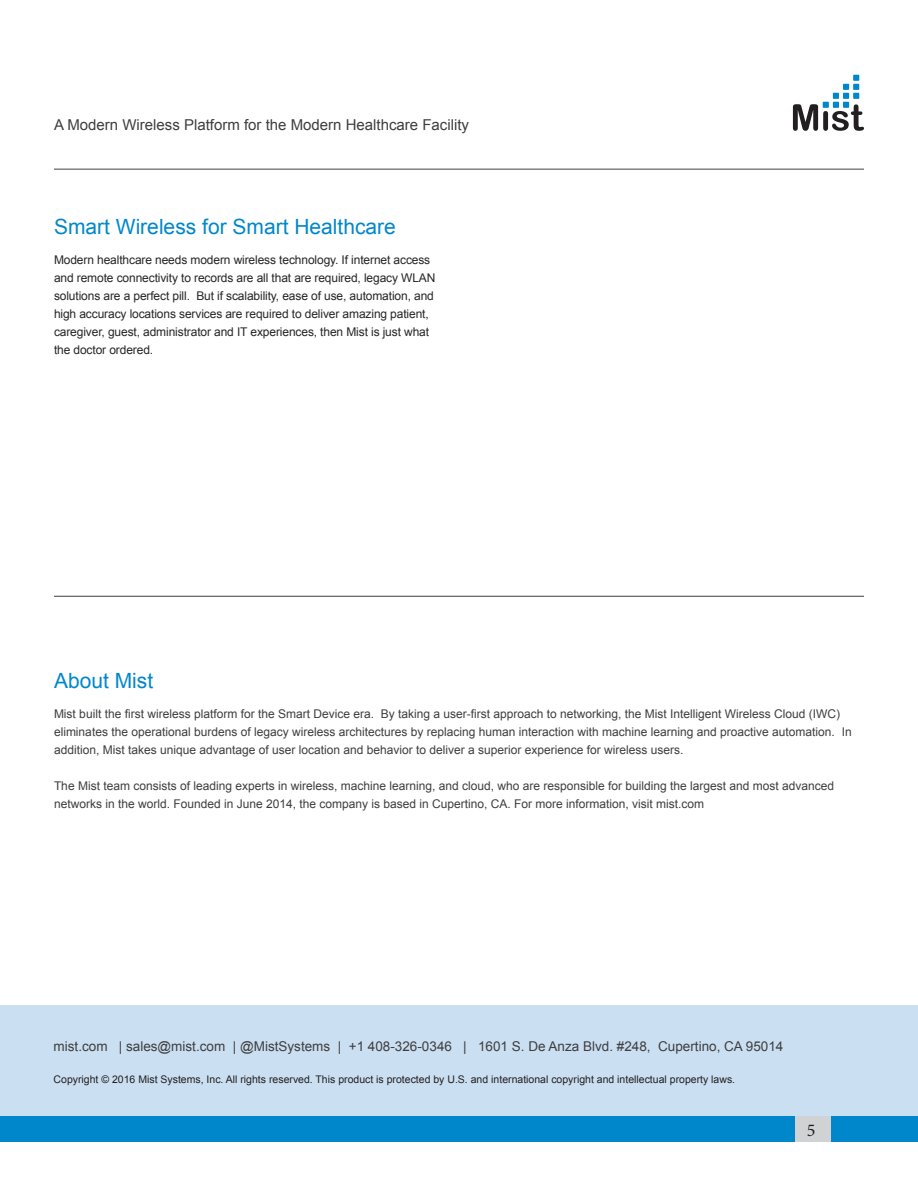
<style>
.page{position:relative;width:918px;height:1188px;background:#fff}
.page>*{position:absolute;margin:0;border:0;box-sizing:border-box;transform-origin:0 0}
.t1{font:21px "Arial";color:#0087cb}
.t2{font:18px "Minion Pro";color:#231f20}
.t3{font:15px "Arial";color:#3e3e3f}
.t4{font:13.5px "Arial";color:#3e3e3f}
.t5{font:12px/18px "Arial";color:#3e3e3f}
.t6{font:12px/18px "Arial";letter-spacing:-.01em;color:#282526}
.t7{font:10.5px "Arial";color:#231f20}
</style>
<div class="page">
<hr style="left:54px;top:168px;width:810px;height:2px;background:#808285">
<svg style="left:793px;top:75px;width:71px;height:56px"></svg>
<div style="left:0;top:1116px;width:918px;height:25px;background:#0087cb"></div>
<div style="left:795px;top:1116px;width:36px;height:25px;background:#d1d2d4"></div>
<div style="left:0;top:1005px;width:918px;height:111px;background:#cbdff2"></div>
<hr style="left:54px;top:596px;width:810px;height:1px;background:#3e3e3f">
<p class="t3" style="left:54px;top:115px;width:417px">A Modern Wireless Platform for the Modern Healthcare Facility</p>
<p class="t1" style="left:54px;top:212px;width:343px">Smart Wireless for Smart Healthcare</p>
<p class="t6" style="left:54px;top:251px;width:383px">Modern healthcare needs modern wireless technology. If internet access and remote connectivity to records are all that are required, legacy WLAN solutions are a perfect pill. But if scalability, ease of use, automation, and high accuracy locations services are required to deliver amazing patient, caregiver, guest, administrator and IT experiences, then Mist is just what the doctor ordered.</p>
<p class="t1" style="left:54px;top:667px;width:101px">About Mist</p>
<p class="t5" style="left:54px;top:705px;width:799px">Mist built the first wireless platform for the Smart Device era. By taking a user-first approach to networking, the Mist Intelligent Wireless Cloud (IWC) eliminates the operational burdens of legacy wireless architectures by replacing human interaction with machine learning and proactive automation. In addition, Mist takes unique advantage of user location and behavior to deliver a superior experience for wireless users.</p>
<p class="t5" style="left:54px;top:777px;width:782px">The Mist team consists of leading experts in wireless, machine learning, and cloud, who are responsible for building the largest and most advanced networks in the world. Founded in June 2014, the company is based in Cupertino, CA. For more information, visit mist.com</p>
<p class="t4" style="left:54px;top:1037px;width:731px">mist.com | sales@mist.com | @MistSystems | +1 408-326-0346 | 1601 S. De Anza Blvd. #248, Cupertino, CA 95014</p>
<p class="t7" style="left:54px;top:1072px;width:683px">Copyright © 2016 Mist Systems, Inc. All rights reserved. This product is protected by U.S. and international copyright and intellectual property laws.</p>
<h2 class="t2" style="left:807px;top:1118px;width:10px">5</h2>
</div>
